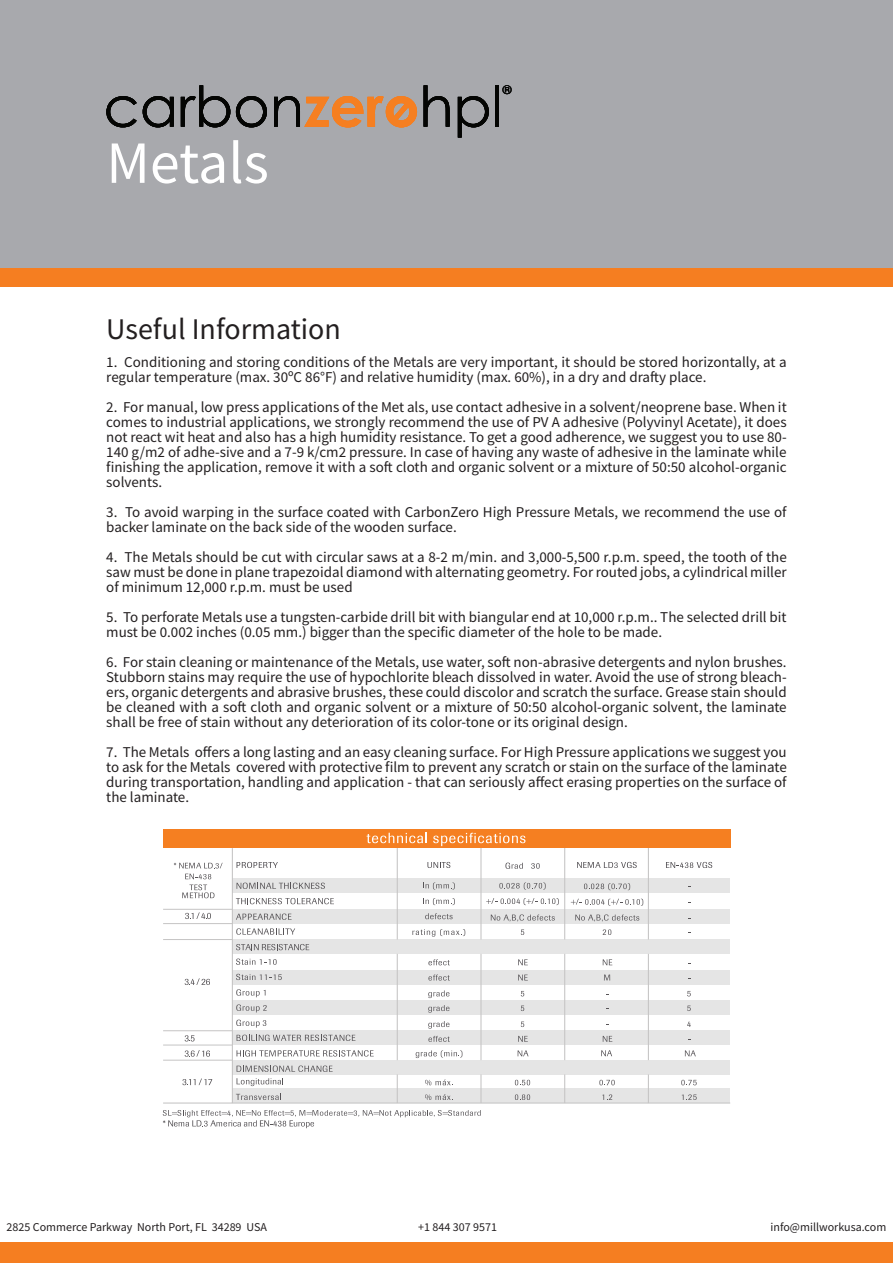
<style>
.page{position:relative;width:893px;height:1263px;background:#fff}
.page>*{position:absolute;margin:0;border:0;box-sizing:border-box;transform-origin:0 0}
.Page_Title{font:60px "Source Sans Pro";color:#fff}
.t1{font:55.95px "Century Gothic";color:#040503}
.Heading1{font:30px "Source Sans Pro";color:#231f20}
.Body_Text_-_Justifie{font:15px/15px "Source Sans Pro";color:#231f20;text-align:justify}
.Small_Type{font:12px "Source Sans Pro";color:#231f20}
.t2{font:11.55px "Century Gothic";color:#040503}
.s1{font-weight:700;color:#f57f21}
</style>
<div class="page">
<div style="left:0;top:1242px;width:893px;height:21px;background:#f57e21"></div>
<div style="left:0;top:267px;width:893px;height:19px;background:#f57e21"></div>
<div style="left:0;top:0;width:893px;height:267px;background:#a8a9ad"></div>
<svg style="left:390px;top:99px;width:23px;height:26px"></svg>
<svg style="left:163px;top:1110px;width:318px;height:18px"></svg>
<div style="left:232px;top:1060px;width:498px;height:14px;background:#e5e5e5"></div>
<div style="left:232px;top:1089px;width:498px;height:14px;background:#e5e5e5"></div>
<svg style="left:237px;top:1065px;width:96px;height:7px"></svg>
<svg style="left:237px;top:1078px;width:46px;height:8px"></svg>
<svg style="left:236px;top:1094px;width:45px;height:6px"></svg>
<svg style="left:182px;top:1078px;width:30px;height:7px"></svg>
<svg style="left:425px;top:1079px;width:28px;height:6px"></svg>
<svg style="left:425px;top:1094px;width:28px;height:6px"></svg>
<svg style="left:515px;top:1080px;width:15px;height:5px"></svg>
<svg style="left:515px;top:1094px;width:15px;height:6px"></svg>
<svg style="left:599px;top:1080px;width:16px;height:5px"></svg>
<svg style="left:602px;top:1094px;width:10px;height:6px"></svg>
<svg style="left:681px;top:1080px;width:16px;height:5px"></svg>
<svg style="left:682px;top:1094px;width:15px;height:6px"></svg>
<svg style="left:416px;top:1050px;width:46px;height:8px"></svg>
<svg style="left:518px;top:1050px;width:10px;height:6px"></svg>
<svg style="left:601px;top:1050px;width:11px;height:6px"></svg>
<svg style="left:685px;top:1050px;width:11px;height:6px"></svg>
<svg style="left:237px;top:1050px;width:137px;height:6px"></svg>
<svg style="left:185px;top:1050px;width:25px;height:7px"></svg>
<svg style="left:412px;top:929px;width:53px;height:8px"></svg>
<svg style="left:521px;top:929px;width:3px;height:6px"></svg>
<svg style="left:603px;top:929px;width:8px;height:6px"></svg>
<div style="left:232px;top:909px;width:498px;height:14px;background:#e5e5e5"></div>
<div style="left:232px;top:939px;width:498px;height:15px;background:#e5e5e5"></div>
<div style="left:232px;top:970px;width:498px;height:14px;background:#e5e5e5"></div>
<div style="left:232px;top:1000px;width:498px;height:15px;background:#e5e5e5"></div>
<div style="left:232px;top:1031px;width:498px;height:14px;background:#e5e5e5"></div>
<svg style="left:237px;top:862px;width:41px;height:6px"></svg>
<svg style="left:185px;top:912px;width:26px;height:7px"></svg>
<div style="left:232px;top:879px;width:498px;height:14px;background:#e5e5e5"></div>
<svg style="left:237px;top:883px;width:88px;height:6px"></svg>
<hr style="left:163px;top:909px;width:69px;height:1px;background:#c5c4c4">
<hr style="left:163px;top:923px;width:69px;height:1px;background:#c5c4c4">
<hr style="left:163px;top:939px;width:69px;height:1px;background:#c5c4c4">
<hr style="left:163px;top:1030px;width:69px;height:1px;background:#c5c4c4">
<hr style="left:163px;top:1045px;width:69px;height:1px;background:#c5c4c4">
<hr style="left:163px;top:1060px;width:69px;height:1px;background:#c5c4c4">
<hr style="left:397px;top:954px;width:1px;height:106px;background:#c5c4c4">
<hr style="left:397px;top:848px;width:1px;height:91px;background:#c5c4c4">
<hr style="left:480px;top:954px;width:1px;height:106px;background:#c5c4c4">
<hr style="left:480px;top:848px;width:1px;height:91px;background:#c5c4c4">
<hr style="left:564px;top:954px;width:1px;height:106px;background:#c5c4c4">
<hr style="left:564px;top:848px;width:1px;height:91px;background:#c5c4c4">
<svg style="left:236px;top:898px;width:98px;height:6px"></svg>
<svg style="left:236px;top:913px;width:56px;height:7px"></svg>
<svg style="left:236px;top:928px;width:59px;height:7px"></svg>
<svg style="left:236px;top:944px;width:73px;height:6px"></svg>
<svg style="left:237px;top:1035px;width:118px;height:6px"></svg>
<div style="left:163px;top:829px;width:567px;height:19px;background:#f57f21"></div>
<svg style="left:425px;top:913px;width:28px;height:6px"></svg>
<svg style="left:174px;top:863px;width:49px;height:35px"></svg>
<svg style="left:185px;top:978px;width:25px;height:7px"></svg>
<svg style="left:185px;top:1035px;width:10px;height:6px"></svg>
<svg style="left:423px;top:898px;width:32px;height:7px"></svg>
<svg style="left:423px;top:882px;width:32px;height:7px"></svg>
<svg style="left:427px;top:862px;width:23px;height:6px"></svg>
<svg style="left:505px;top:863px;width:18px;height:6px"></svg>
<svg style="left:531px;top:863px;width:9px;height:6px"></svg>
<svg style="left:577px;top:862px;width:60px;height:6px"></svg>
<svg style="left:666px;top:862px;width:46px;height:6px"></svg>
<svg style="left:428px;top:1036px;width:22px;height:6px"></svg>
<svg style="left:491px;top:914px;width:64px;height:7px"></svg>
<svg style="left:486px;top:898px;width:73px;height:7px"></svg>
<svg style="left:499px;top:882px;width:47px;height:7px"></svg>
<svg style="left:518px;top:1036px;width:10px;height:6px"></svg>
<svg style="left:603px;top:1036px;width:9px;height:6px"></svg>
<hr style="left:232px;top:848px;width:1px;height:255px;background:#c5c4c4">
<hr style="left:163px;top:1102px;width:567px;height:1px;background:#c5c4c4">
<svg style="left:571px;top:899px;width:72px;height:7px"></svg>
<svg style="left:584px;top:883px;width:46px;height:7px"></svg>
<svg style="left:575px;top:914px;width:64px;height:7px"></svg>
<svg style="left:236px;top:958px;width:41px;height:7px"></svg>
<svg style="left:236px;top:974px;width:46px;height:6px"></svg>
<svg style="left:236px;top:989px;width:30px;height:8px"></svg>
<svg style="left:236px;top:1004px;width:31px;height:8px"></svg>
<svg style="left:236px;top:1019px;width:30px;height:9px"></svg>
<svg style="left:428px;top:959px;width:22px;height:6px"></svg>
<svg style="left:428px;top:974px;width:22px;height:6px"></svg>
<svg style="left:428px;top:990px;width:21px;height:8px"></svg>
<svg style="left:428px;top:1005px;width:21px;height:8px"></svg>
<svg style="left:428px;top:1021px;width:21px;height:8px"></svg>
<svg style="left:518px;top:959px;width:10px;height:6px"></svg>
<svg style="left:518px;top:974px;width:10px;height:6px"></svg>
<svg style="left:521px;top:991px;width:3px;height:5px"></svg>
<svg style="left:521px;top:1005px;width:3px;height:6px"></svg>
<svg style="left:521px;top:1021px;width:3px;height:6px"></svg>
<svg style="left:603px;top:959px;width:9px;height:6px"></svg>
<svg style="left:604px;top:974px;width:6px;height:6px"></svg>
<svg style="left:687px;top:991px;width:4px;height:5px"></svg>
<svg style="left:687px;top:1005px;width:4px;height:6px"></svg>
<svg style="left:687px;top:1021px;width:4px;height:6px"></svg>
<hr style="left:648px;top:954px;width:1px;height:106px;background:#c5c4c4">
<hr style="left:648px;top:848px;width:1px;height:91px;background:#c5c4c4">
<svg style="left:397px;top:1074px;width:1px;height:28px"></svg>
<svg style="left:480px;top:1074px;width:1px;height:28px"></svg>
<svg style="left:564px;top:1074px;width:1px;height:28px"></svg>
<svg style="left:648px;top:1074px;width:1px;height:28px"></svg>
<svg style="left:367px;top:833px;width:60px;height:10px"></svg>
<svg style="left:433px;top:833px;width:92px;height:13px"></svg>
<h2 class="t1" style="left:103px;top:67px;width:401px">carbon<span class="s1">zero</span>hpl</h2>
<p class="t2" style="left:503px;top:82px;width:10px">®</p>
<p class="Page_Title" style="left:106px;top:125px;width:164px">Metals</p>
<p class="Heading1" style="left:106px;top:310px;width:236px">Useful Information</p>
<p class="Body_Text_-_Justifie" style="left:106px;top:355px;width:682px">1. Conditioning and storing conditions of the Metals are very important, it should be stored horizontally, at a regular temperature (max. 30ºC 86°F) and relative humidity (max. 60%), in a dry and drafty place.</p>
<p class="Body_Text_-_Justifie" style="left:106px;top:400px;width:682px">2. For manual, low press applications of the Met als, use contact adhesive in a solvent/neoprene base. When it comes to industrial applications, we strongly recommend the use of PV A adhesive (Polyvinyl Acetate), it does not react wit heat and also has a high humidity resistance. To get a good adherence, we suggest you to use 80- 140 g/m2 of adhe-sive and a 7-9 k/cm2 pressure. In case of having any waste of adhesive in the laminate while finishing the application, remove it with a soft cloth and organic solvent or a mixture of 50:50 alcohol-organic solvents.</p>
<p class="Body_Text_-_Justifie" style="left:106px;top:505px;width:682px">3. To avoid warping in the surface coated with CarbonZero High Pressure Metals, we recommend the use of backer laminate on the back side of the wooden surface.</p>
<p class="Body_Text_-_Justifie" style="left:106px;top:550px;width:682px">4. The Metals should be cut with circular saws at a 8-2 m/min. and 3,000-5,500 r.p.m. speed, the tooth of the saw must be done in plane trapezoidal diamond with alternating geometry. For routed jobs, a cylindrical miller of minimum 12,000 r.p.m. must be used</p>
<p class="Body_Text_-_Justifie" style="left:106px;top:610px;width:682px">5. To perforate Metals use a tungsten-carbide drill bit with biangular end at 10,000 r.p.m.. The selected drill bit must be 0.002 inches (0.05 mm.) bigger than the specific diameter of the hole to be made.</p>
<p class="Body_Text_-_Justifie" style="left:106px;top:655px;width:682px">6. For stain cleaning or maintenance of the Metals, use water, soft non-abrasive detergents and nylon brushes.<br>Stubborn stains may require the use of hypochlorite bleach dissolved in water. Avoid the use of strong bleach&shy;ers, organic detergents and abrasive brushes, these could discolor and scratch the surface. Grease stain should be cleaned with a soft cloth and organic solvent or a mixture of 50:50 alcohol-organic solvent, the laminate shall be free of stain without any deterioration of its color-tone or its original design.</p>
<p class="Body_Text_-_Justifie" style="left:106px;top:745px;width:682px">7. The Metals offers a long lasting and an easy cleaning surface. For High Pressure applications we suggest you to ask for the Metals covered with protective film to prevent any scratch or stain on the surface of the laminate during transportation, handling and application - that can seriously affect erasing properties on the surface of the laminate.</p>
<p class="Small_Type" style="left:7px;top:1220px;width:262px">2825 Commerce Parkway North Port, FL 34289 USA</p>
<p class="Small_Type" style="left:418px;top:1220px;width:80px">+1 844 307 9571</p>
<p class="Small_Type" style="left:771px;top:1220px;width:117px">info@millworkusa.com</p>
</div>
